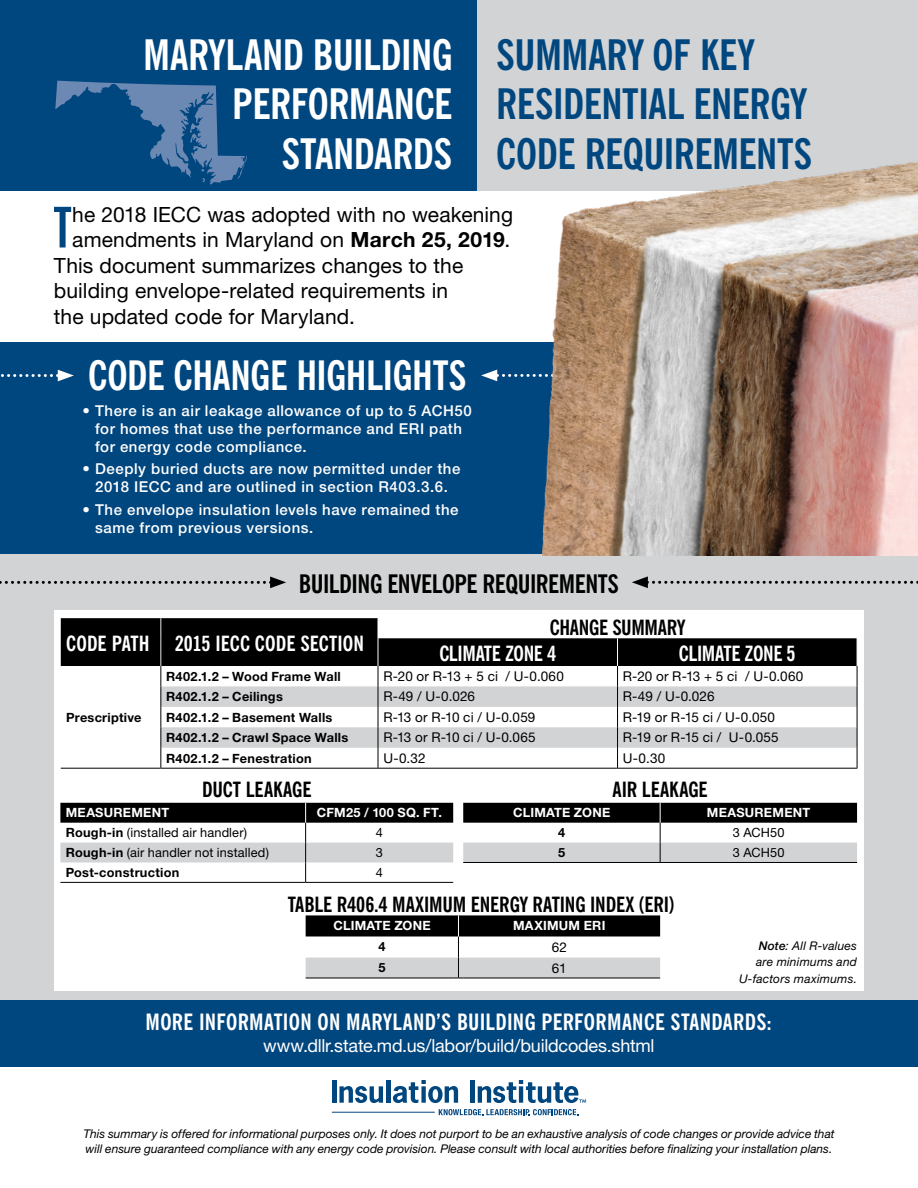
<style>
.page{position:relative;width:918px;height:1188px;background:#fff}
.page>*{position:absolute;margin:0;border:0;box-sizing:border-box;transform-origin:0 0}
.t1{font:700 extra-condensed 56.25px "News Gothic BT";color:#00467f}
.t2{font:700 condensed 42px/49.5px "News Gothic BT";letter-spacing:-.01em;color:#00467f}
.t3{font:700 condensed 42px/49.5px "News Gothic BT";letter-spacing:-.01em;color:#fff;text-align:right}
.t4{font:700 condensed 40.5px "News Gothic BT";letter-spacing:-.01em;color:#fff}
.t5{font:700 condensed 25.5px "News Gothic BT";letter-spacing:-.02em;color:#000}
.t6{font:700 condensed 22.5px "News Gothic BT";letter-spacing:.015em;color:#fff}
.t7{font:21px "Helvetica Neue LT Std";letter-spacing:.005em;color:#000}
.t8{font:700 condensed 21px "News Gothic BT";letter-spacing:-.01em;color:#000}
.t9{font:700 condensed 21px "News Gothic BT";letter-spacing:-.01em;color:#fff}
.t10{font:18px "Helvetica Neue LT Std";letter-spacing:-.015em;color:#fff}
.t11{font:500 15px/18px "Helvetica Neue LT Std";letter-spacing:.035em;color:#fff}
.t12{font:13.5px "Helvetica Neue LT Std";letter-spacing:.01em;color:#000}
.t13{font:700 12.75px "Helvetica Neue LT Std";letter-spacing:.02em;color:#000}
.t14{font:12.75px "Helvetica Neue LT Std";letter-spacing:.01em;color:#000}
.t15{font:700 12.75px "Helvetica Neue LT Std";letter-spacing:.02em;color:#fff}
.t16{font:italic 12px/16.5px "Helvetica Neue LT Std";color:#000;text-align:right}
.s1{font-weight:700}
.s2{font-weight:500}
</style>
<div class="page">
<div style="left:0;top:343px;width:918px;height:212px;background:#00467f"></div>
<hr style="left:332px;top:1080px;width:4px;height:23px;background:#00467f">
<svg style="left:439px;top:1109px;width:139px;height:6px"></svg>
<svg style="left:339px;top:1086px;width:44px;height:17px"></svg>
<hr style="left:386px;top:1080px;width:4px;height:23px;background:#00467f">
<svg style="left:393px;top:1080px;width:65px;height:23px"></svg>
<div style="left:470px;top:1080px;width:5px;height:23px;background:#00467f"></div>
<svg style="left:478px;top:1080px;width:108px;height:23px"></svg>
<hr style="left:332px;top:1112px;width:103px;height:1px;background:#00467f">
<svg style="left:481px;top:370px;width:43px;height:11px"></svg>
<svg style="left:1px;top:370px;width:73px;height:11px"></svg>
<div style="left:0;top:1000px;width:918px;height:66px;background:#00467f"></div>
<div style="left:0;top:555px;width:918px;height:445px;background:#d1d3d4"></div>
<div style="left:54px;top:611px;width:810px;height:380px;background:#fff"></div>
<svg style="left:632px;top:576px;width:286px;height:12px"></svg>
<svg style="left:0;top:577px;width:286px;height:11px"></svg>
<svg style="left:60px;top:803px;width:797px;height:40px"></svg>
<svg style="left:60px;top:843px;width:797px;height:135px"></svg>
<hr style="left:60px;top:882px;width:246px;height:1px;background:#000">
<hr style="left:306px;top:882px;width:147px;height:1px;background:#000">
<svg style="left:305px;top:803px;width:1px;height:79px"></svg>
<svg style="left:660px;top:803px;width:1px;height:59px"></svg>
<hr style="left:463px;top:862px;width:197px;height:1px;background:#000">
<hr style="left:660px;top:862px;width:197px;height:1px;background:#000">
<hr style="left:306px;top:978px;width:147px;height:1px;background:#000">
<svg style="left:453px;top:915px;width:10px;height:64px"></svg>
<hr style="left:463px;top:978px;width:197px;height:1px;background:#000">
<hr style="left:61px;top:768px;width:99px;height:1px;background:#000">
<hr style="left:160px;top:768px;width:218px;height:1px;background:#000">
<hr style="left:378px;top:768px;width:240px;height:1px;background:#000">
<hr style="left:618px;top:768px;width:239px;height:1px;background:#000">
<svg style="left:61px;top:618px;width:797px;height:150px"></svg>
<div style="left:129px;top:0;width:789px;height:190px;background:#d1d3d4"></div>
<div style="left:0;top:0;width:476px;height:190px;background:#00467f"></div>
<svg style="left:55px;top:81px;width:192px;height:104px"></svg>
<img style="left:526px;top:161px;width:392px;height:394px">
<h2 class="t3" style="left:143px;top:30px;width:311px">MARYLAND BUILDING<br>PERFORMANCE<br>STANDARDS</h2>
<h2 class="t2" style="left:496px;top:30px;width:318px">SUMMARY OF KEY<br>RESIDENTIAL ENERGY<br>CODE REQUIREMENTS</h2>
<h1 class="t1" style="left:54px;top:193px;width:20px">T</h1>
<h3 class="t7" style="left:72px;top:202px;width:442px">he 2018 IECC was adopted with no weakening</h3>
<h3 class="t7" style="left:72px;top:227px;width:440px">amendments in Maryland on <span class="s1">March 25, 2019</span>.</h3>
<h3 class="t7" style="left:54px;top:253px;width:411px">This document summarizes changes to the</h3>
<h3 class="t7" style="left:54px;top:278px;width:396px">building envelope-related requirements in</h3>
<h3 class="t7" style="left:54px;top:304px;width:303px">the updated code for Maryland.</h3>
<h3 class="t4" style="left:88px;top:350px;width:380px">CODE CHANGE HIGHLIGHTS</h3>
<p class="t11" style="left:95px;top:401px;width:378px;text-indent:-13px">• There is an air leakage allowance of up to 5 ACH50 for homes that use the performance and ERI path for energy code compliance.</p>
<p class="t11" style="left:82px;top:460px;width:379px;text-align:center">• Deeply buried ducts are now permitted under the<br>2018 IECC and are outlined in section R403.3.6.</p>
<p class="t11" style="left:95px;top:500px;width:365px;text-indent:-13px">• The envelope insulation levels have remained the same from previous versions.</p>
<h3 class="t5" style="left:299px;top:568px;width:322px">BUILDING ENVELOPE REQUIREMENTS</h3>
<h3 class="t9" style="left:66px;top:630px;width:299px">CODE PATH 2015 IECC CODE SECTION</h3>
<h3 class="t8" style="left:550px;top:615px;width:137px">CHANGE SUMMARY</h3>
<h3 class="t9" style="left:439px;top:640px;width:118px">CLIMATE ZONE 4</h3>
<h3 class="t9" style="left:679px;top:640px;width:118px">CLIMATE ZONE 5</h3>
<p class="t13" style="left:66px;top:709px;width:77px">Prescriptive</p>
<p class="t13" style="left:166px;top:668px;width:176px">R402.1.2 – Wood Frame Wall</p>
<p class="t12" style="left:383px;top:668px;width:182px">R-20 or R-13 + 5 ci / U-0.060</p>
<p class="t12" style="left:623px;top:668px;width:182px">R-20 or R-13 + 5 ci / U-0.060</p>
<p class="t13" style="left:166px;top:689px;width:118px">R402.1.2 – Ceilings</p>
<p class="t12" style="left:383px;top:689px;width:93px">R-49 / U-0.026</p>
<p class="t12" style="left:623px;top:689px;width:93px">R-49 / U-0.026</p>
<p class="t13" style="left:166px;top:709px;width:168px">R402.1.2 – Basement Walls</p>
<p class="t12" style="left:383px;top:709px;width:153px">R-13 or R-10 ci / U-0.059</p>
<p class="t12" style="left:623px;top:709px;width:154px">R-19 or R-15 ci / U-0.050</p>
<p class="t13" style="left:166px;top:730px;width:184px">R402.1.2 – Crawl Space Walls</p>
<p class="t12" style="left:383px;top:730px;width:154px">R-13 or R-10 ci / U-0.065</p>
<p class="t12" style="left:623px;top:730px;width:157px">R-19 or R-15 ci / U-0.055</p>
<p class="t13" style="left:166px;top:750px;width:147px">R402.1.2 – Fenestration</p>
<p class="t12" style="left:383px;top:750px;width:44px">U-0.32</p>
<p class="t12" style="left:623px;top:750px;width:44px">U-0.30</p>
<h3 class="t8" style="left:202px;top:777px;width:111px">DUCT LEAKAGE</h3>
<h3 class="t8" style="left:613px;top:777px;width:97px">AIR LEAKAGE</h3>
<p class="t15" style="left:66px;top:805px;width:105px">MEASUREMENT</p>
<p class="t15" style="left:317px;top:805px;width:127px">CFM25 / 100 SQ. FT.</p>
<p class="t15" style="left:513px;top:805px;width:99px">CLIMATE ZONE</p>
<p class="t15" style="left:707px;top:805px;width:105px">MEASUREMENT</p>
<p class="t14" style="left:66px;top:825px;width:183px"><span class="s1">Rough-in</span> (installed air handler)</p>
<p class="t14" style="left:376px;top:825px;width:9px">4</p>
<p class="t13" style="left:558px;top:825px;width:9px">4</p>
<p class="t14" style="left:733px;top:825px;width:53px">3 ACH50</p>
<p class="t14" style="left:66px;top:845px;width:205px"><span class="s1">Rough-in</span> (air handler not installed)</p>
<p class="t14" style="left:376px;top:845px;width:9px">3</p>
<p class="t13" style="left:558px;top:845px;width:9px">5</p>
<p class="t14" style="left:733px;top:845px;width:53px">3 ACH50</p>
<p class="t13" style="left:66px;top:865px;width:115px">Post-construction</p>
<p class="t14" style="left:376px;top:865px;width:9px">4</p>
<h3 class="t8" style="left:288px;top:892px;width:389px">TABLE R406.4 MAXIMUM ENERGY RATING INDEX (ERI)</h3>
<p class="t15" style="left:333px;top:918px;width:99px">CLIMATE ZONE</p>
<p class="t15" style="left:513px;top:918px;width:94px">MAXIMUM ERI</p>
<p class="t13" style="left:379px;top:939px;width:9px">4</p>
<p class="t12" style="left:552px;top:939px;width:17px">62</p>
<p class="t13" style="left:379px;top:960px;width:9px">5</p>
<p class="t12" style="left:552px;top:960px;width:16px">61</p>
<p class="t16" style="left:739px;top:937px;width:120px"><span class="s2">Note</span>: All R-values are minimums and<br>U-factors maximums.</p>
<h3 class="t6" style="left:146px;top:1008px;width:628px">MORE INFORMATION ON MARYLAND’S BUILDING PERFORMANCE STANDARDS:</h3>
<h3 class="t10" style="left:263px;top:1035px;width:393px">www.dllr.state.md.us/labor/build/buildcodes.shtml</h3>
<p class="t16" style="left:83px;top:1126px;width:753px;line-height:15px;text-align:left">This summary is offered for informational purposes only. It does not purport to be an exhaustive analysis of code changes or provide advice that will ensure guaranteed compliance with any energy code provision. Please consult with local authorities before finalizing your installation plans.</p>
</div>
